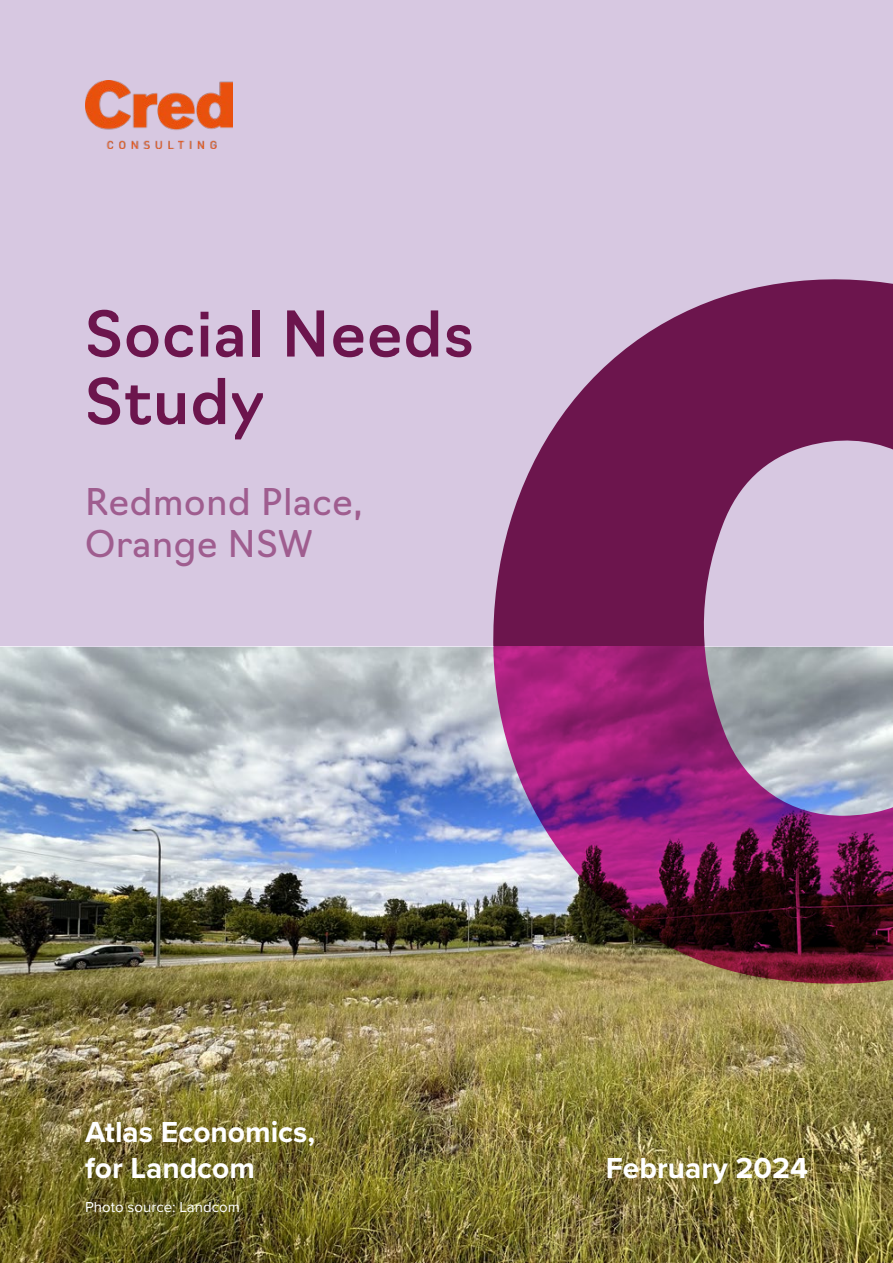
<style>
.page{position:relative;width:893px;height:1263px;background:#fff}
.page>*{position:absolute;margin:0;border:0;box-sizing:border-box;transform-origin:0 0}
.Cred_23_Rpt_Cover_heading{font:500 61.5px/67.5px "Navigo";letter-spacing:.02em;color:#6c154d}
.Cred_23_Rpt_Cover_subheading{font:36px/42px "Navigo";letter-spacing:.02em;color:#9f5d8f}
.Cred_23_Rpt_Cover_details{font:700 30px/36px "Proxima Nova";color:#fff}
.Cred_23_Rpt_Cover_details-2{font:15px "Proxima Nova";color:#fff}
</style>
<div class="page">
<div style="left:0;top:0;width:893px;height:646px;background:#d7c8e1"></div>
<svg style="left:493px;top:279px;width:400px;height:367px;fill:#6c154d"></svg>
<img style="left:0;top:646px;width:893px;height:617px">
<img style="left:85px;top:80px;width:147px;height:69px">
<p class="Cred_23_Rpt_Cover_heading" style="left:85px;top:295px;width:390px">Social Needs<br>Study</p>
<p class="Cred_23_Rpt_Cover_subheading" style="left:85px;top:478px;width:279px">Redmond Place,<br>Orange NSW</p>
<p class="Cred_23_Rpt_Cover_details" style="left:85px;top:1113px;width:232px">Atlas Economics, for Landcom</p>
<p class="Cred_23_Rpt_Cover_details-2" style="left:85px;top:1195px;width:156px">Photo source: Landcom</p>
<p class="Cred_23_Rpt_Cover_details" style="left:606px;top:1149px;width:204px">February 2024</p>
</div>
